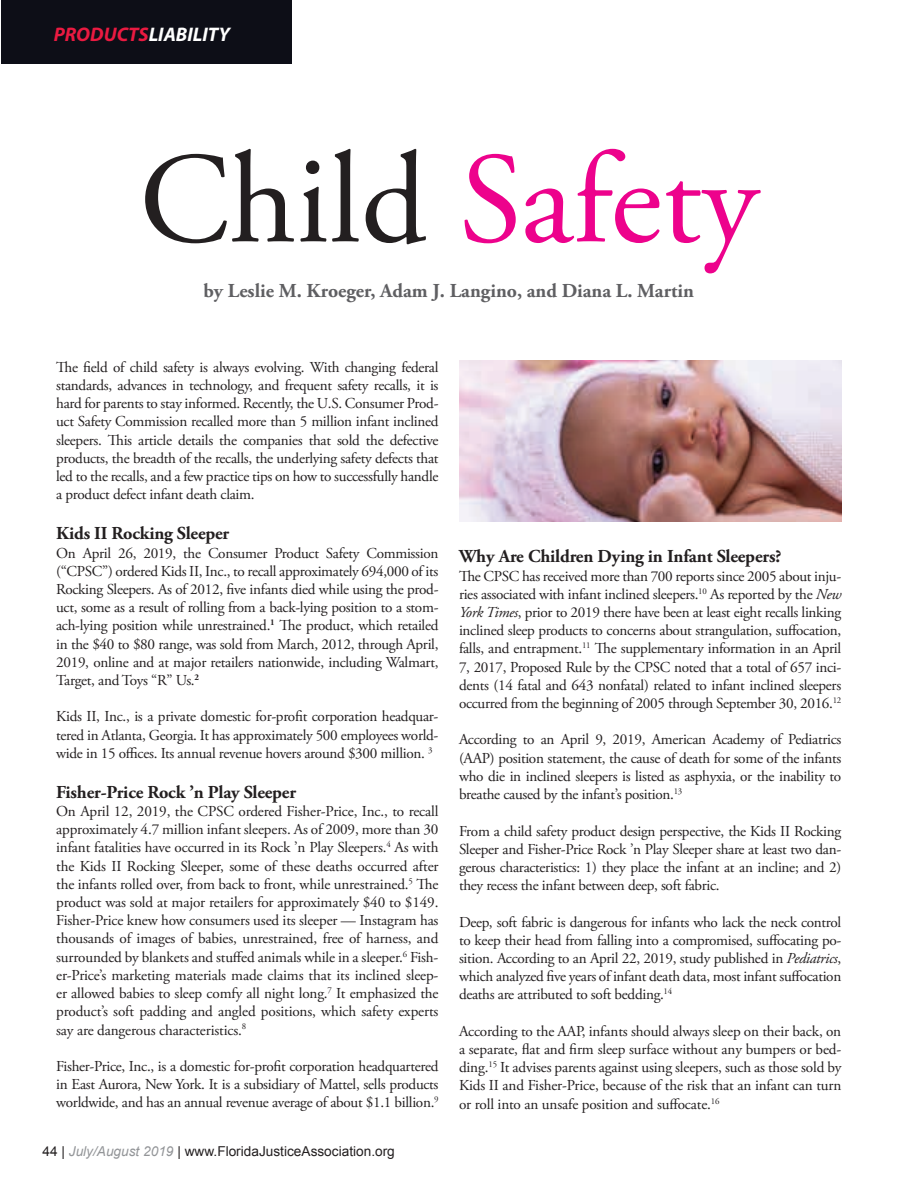
<style>
.page{position:relative;width:918px;height:1188px;background:#fff}
.page>*{position:absolute;margin:0;border:0;box-sizing:border-box;transform-origin:0 0}
.t1{font:129.3px "Adobe Garamond Pro";color:#ed028c}
.t2{font:700 19.65px "Adobe Garamond Pro";color:#5f5f62}
.t3{font:italic 700 19.65px "Myriad Pro";color:#fff}
.t4{font:700 18.15px "Adobe Garamond Pro";letter-spacing:-.01em;color:#231f20}
.t5{font:15.15px/18.1px "Adobe Garamond Pro";letter-spacing:-.02em;color:#231f20;text-align:justify}
.t6{font:13.65px "Arial";color:#231f20}
.s1{color:#ea1a41}
.s2{color:#231f20}
.s3{font-style:italic;color:#939598}
.s4{font-style:italic}
</style>
<div class="page">
<div style="left:2px;top:0;width:290px;height:64px;background:#0d0e17"></div>
<img style="left:459px;top:361px;width:382px;height:161px">
<p class="t3" style="left:54px;top:22px;width:178px"><span class="s1">PRODUCTS</span>LIABILITY</p>
<h1 class="t1" style="left:139px;top:149px;width:620px"><span class="s2">Child</span> Safety</h1>
<p class="t2" style="left:203px;top:283px;width:492px">by Leslie M. Kroeger, Adam J. Langino, and Diana L. Martin</p>
<p class="t5" style="left:56px;top:359px;width:384px">The field of child safety is always evolving. With changing federal standards, advances in technology, and frequent safety recalls, it is hard for parents to stay informed. Recently, the U.S. Consumer Prod&shy;uct Safety Commission recalled more than 5 million infant inclined sleepers. This article details the companies that sold the defective products, the breadth of the recalls, the underlying safety defects that led to the recalls, and a few practice tips on how to successfully handle a product defect infant death claim.</p>
<p class="t4" style="left:56px;top:526px;width:175px">Kids II Rocking Sleeper</p>
<p class="t5" style="left:56px;top:545px;width:384px">On April 26, 2019, the Consumer Product Safety Commission (“CPSC”) ordered Kids II, Inc., to recall approximately 694,000 of its Rocking Sleepers. As of 2012, five infants died while using the prod&shy;uct, some as a result of rolling from a back-lying position to a stom&shy;ach-lying position while unrestrained.<sup>1</sup> The product, which retailed in the $40 to $80 range, was sold from March, 2012, through April, 2019, online and at major retailers nationwide, including Walmart, Target, and Toys “R” Us.<sup>2</sup></p>
<p class="t5" style="left:56px;top:709px;width:384px">Kids II, Inc., is a private domestic for-profit corporation headquar&shy;tered in Atlanta, Georgia. It has approximately 500 employees world&shy;wide in 15 offices. Its annual revenue hovers around $300 million. <sup>3</sup></p>
<p class="t4" style="left:56px;top:785px;width:242px">Fisher-Price Rock ’n Play Sleeper</p>
<p class="t5" style="left:56px;top:803px;width:384px">On April 12, 2019, the CPSC ordered Fisher-Price, Inc., to recall approximately 4.7 million infant sleepers. As of 2009, more than 30 infant fatalities have occurred in its Rock ’n Play Sleepers.<sup>4</sup> As with the Kids II Rocking Sleeper, some of these deaths occurred after the infants rolled over, from back to front, while unrestrained.<sup>5</sup> The product was sold at major retailers for approximately $40 to $149.<br>Fisher-Price knew how consumers used its sleeper — Instagram has thousands of images of babies, unrestrained, free of harness, and surrounded by blankets and stuffed animals while in a sleeper.<sup>6</sup> Fish&shy;er-Price’s marketing materials made claims that its inclined sleep&shy;er allowed babies to sleep comfy all night long.<sup>7</sup> It emphasized the product’s soft padding and angled positions, which safety experts say are dangerous characteristics.<sup>8</sup></p>
<p class="t5" style="left:56px;top:1058px;width:384px">Fisher-Price, Inc., is a domestic for-profit corporation headquartered in East Aurora, New York. It is a subsidiary of Mattel, sells products worldwide, and has an annual revenue average of about $1.1 billion.<sup>9</sup></p>
<p class="t6" style="left:43px;top:1144px;width:354px">44 | <span class="s3">July/August 2019</span> | www.FloridaJusticeAssociation.org</p>
<p class="t4" style="left:459px;top:549px;width:324px">Why Are Children Dying in Infant Sleepers?</p>
<p class="t5" style="left:459px;top:568px;width:384px">The CPSC has received more than 700 reports since 2005 about inju&shy;ries associated with infant inclined sleepers.<sup>10</sup> As reported by the <span class="s4">New York Times</span>, prior to 2019 there have been at least eight recalls linking inclined sleep products to concerns about strangulation, suffocation, falls, and entrapment.<sup>11</sup> The supplementary information in an April 7, 2017, Proposed Rule by the CPSC noted that a total of 657 inci&shy;dents (14 fatal and 643 nonfatal) related to infant inclined sleepers occurred from the beginning of 2005 through September 30, 2016.<sup>12</sup></p>
<p class="t5" style="left:459px;top:732px;width:384px">According to an April 9, 2019, American Academy of Pediatrics (AAP) position statement, the cause of death for some of the infants who die in inclined sleepers is listed as asphyxia, or the inability to breathe caused by the infant’s position.<sup>13</sup></p>
<p class="t5" style="left:459px;top:823px;width:384px">From a child safety product design perspective, the Kids II Rocking Sleeper and Fisher-Price Rock ’n Play Sleeper share at least two dan&shy;gerous characteristics: 1) they place the infant at an incline; and 2) they recess the infant between deep, soft fabric.</p>
<p class="t5" style="left:459px;top:914px;width:384px">Deep, soft fabric is dangerous for infants who lack the neck control to keep their head from falling into a compromised, suffocating po&shy;sition. According to an April 22, 2019, study published in <span class="s4">Pediatrics</span>, which analyzed five years of infant death data, most infant suffocation deaths are attributed to soft bedding.<sup>14</sup></p>
<p class="t5" style="left:459px;top:1023px;width:384px">According to the AAP, infants should always sleep on their back, on a separate, flat and firm sleep surface without any bumpers or bed&shy;ding.<sup>15</sup> It advises parents against using sleepers, such as those sold by Kids II and Fisher-Price, because of the risk that an infant can turn or roll into an unsafe position and suffocate.<sup>16</sup></p>
</div>
